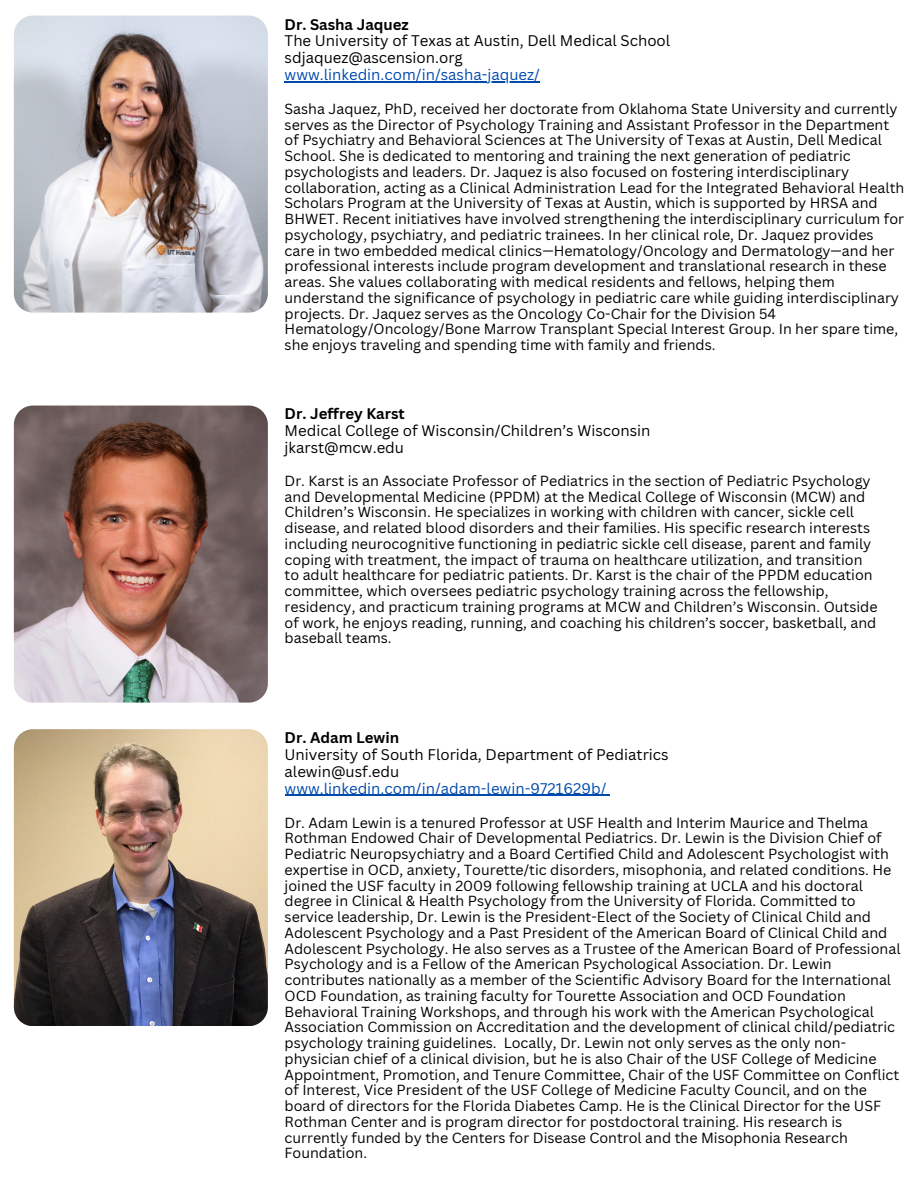
<style>
.page{position:relative;width:918px;height:1188px;background:#fff}
.page>*{position:absolute;margin:0;border:0;box-sizing:border-box;transform-origin:0 0}
.t1{font:15px/16.8px "Canva Sans";color:#000}
.t2{font:15px "Canva Sans";color:#004aad}
.t3{font:14.25px/15.8px "Canva Sans";color:#000}
.s1{font-weight:700}
.s2{color:#004aad}
</style>
<div class="page">
<img style="left:14px;top:406px;width:254px;height:296px">
<img style="left:14px;top:16px;width:254px;height:296px">
<hr style="left:285px;top:81px;width:255px;height:1px;background:#004aad">
<hr style="left:285px;top:795px;width:322px;height:1px;background:#004aad">
<img style="left:14px;top:729px;width:254px;height:297px">
<h1 class="t1" style="left:285px;top:15px;width:387px"><span class="s1">Dr. Sasha Jaquez<br></span>The University of Texas at Austin, Dell Medical School sdjaquez@ascension.org</h1>
<h1 class="t2" style="left:285px;top:64px;width:257px">www.linkedin.com/in/sasha-jaquez/</h1>
<h1 class="t3" style="left:285px;top:100px;width:615px">Sasha Jaquez, PhD, received her doctorate from Oklahoma State University and currently serves as the Director of Psychology Training and Assistant Professor in the Department of Psychiatry and Behavioral Sciences at The University of Texas at Austin, Dell Medical</h1>
<p class="t3" style="left:285px;top:148px;width:621px">School. She is dedicated to mentoring and training the next generation of pediatric psychologists and leaders. Dr. Jaquez is also focused on fostering interdisciplinary collaboration, acting as a Clinical Administration Lead for the Integrated Behavioral Health Scholars Program at the University of Texas at Austin, which is supported by HRSA and BHWET. Recent initiatives have involved strengthening the interdisciplinary curriculum for psychology, psychiatry, and pediatric trainees. In her clinical role, Dr. Jaquez provides care in two embedded medical clinics—Hematology/Oncology and Dermatology—and her professional interests include program development and translational research in these areas. She values collaborating with medical residents and fellows, helping them understand the significance of psychology in pediatric care while guiding interdisciplinary projects. Dr. Jaquez serves as the Oncology Co-Chair for the Division 54<br>Hematology/Oncology/Bone Marrow Transplant Special Interest Group. In her spare time, she enjoys traveling and spending time with family and friends.</p>
<h1 class="t1" style="left:285px;top:405px;width:367px"><span class="s1">Dr. Jeffrey Karst<br></span>Medical College of Wisconsin/Children’s Wisconsin jkarst@mcw.edu</h1>
<p class="t3" style="left:285px;top:472px;width:595px">Dr. Karst is an Associate Professor of Pediatrics in the section of Pediatric Psychology and Developmental Medicine (PPDM) at the Medical College of Wisconsin (MCW) and Children’s Wisconsin. He specializes in working with children with cancer, sickle cell disease, and related blood disorders and their families. His specific research interests including neurocognitive functioning in pediatric sickle cell disease, parent and family coping with treatment, the impact of trauma on healthcare utilization, and transition to adult healthcare for pediatric patients. Dr. Karst is the chair of the PPDM education committee, which oversees pediatric psychology training across the fellowship, residency, and practicum training programs at MCW and Children’s Wisconsin. Outside of work, he enjoys reading, running, and coaching his children’s soccer, basketball, and baseball teams.</p>
<h1 class="t1" style="left:285px;top:729px;width:386px"><span class="s1">Dr. Adam Lewin<br></span>University of South Florida, Department of Pediatrics alewin@usf.edu <span class="s2">www.linkedin.com/in/adam-lewin-9721629b/</span></h1>
<h1 class="t3" style="left:285px;top:814px;width:617px">Dr. Adam Lewin is a tenured Professor at USF Health and Interim Maurice and Thelma Rothman Endowed Chair of Developmental Pediatrics. Dr. Lewin is the Division Chief of Pediatric Neuropsychiatry and a Board Certified Child and Adolescent Psychologist with expertise in OCD, anxiety, Tourette/tic disorders, misophonia, and related conditions. He joined the USF faculty in 2009 following fellowship training at UCLA and his doctoral degree in Clinical &amp; Health Psychology from the University of Florida. Committed to service leadership, Dr. Lewin is the President-Elect of the Society of Clinical Child and Adolescent Psychology and a Past President of the American Board of Clinical Child and Adolescent Psychology. He also serves as a Trustee of the American Board of Professional Psychology and is a Fellow of the American Psychological Association. Dr. Lewin contributes nationally as a member of the Scientific Advisory Board for the International OCD Foundation, as training faculty for Tourette Association and OCD Foundation Behavioral Training Workshops, and through his work with the American Psychological Association Commission on Accreditation and the development of clinical child/pediatric psychology training guidelines. Locally, Dr. Lewin not only serves as the only non&shy;physician chief of a clinical division, but he is also Chair of the USF College of Medicine Appointment, Promotion, and Tenure Committee, Chair of the USF Committee on Conflict of Interest, Vice President of the USF College of Medicine Faculty Council, and on the board of directors for the Florida Diabetes Camp. He is the Clinical Director for the USF Rothman Center and is program director for postdoctoral training. His research is currently funded by the Centers for Disease Control and the Misophonia Research Foundation.</h1>
</div>
